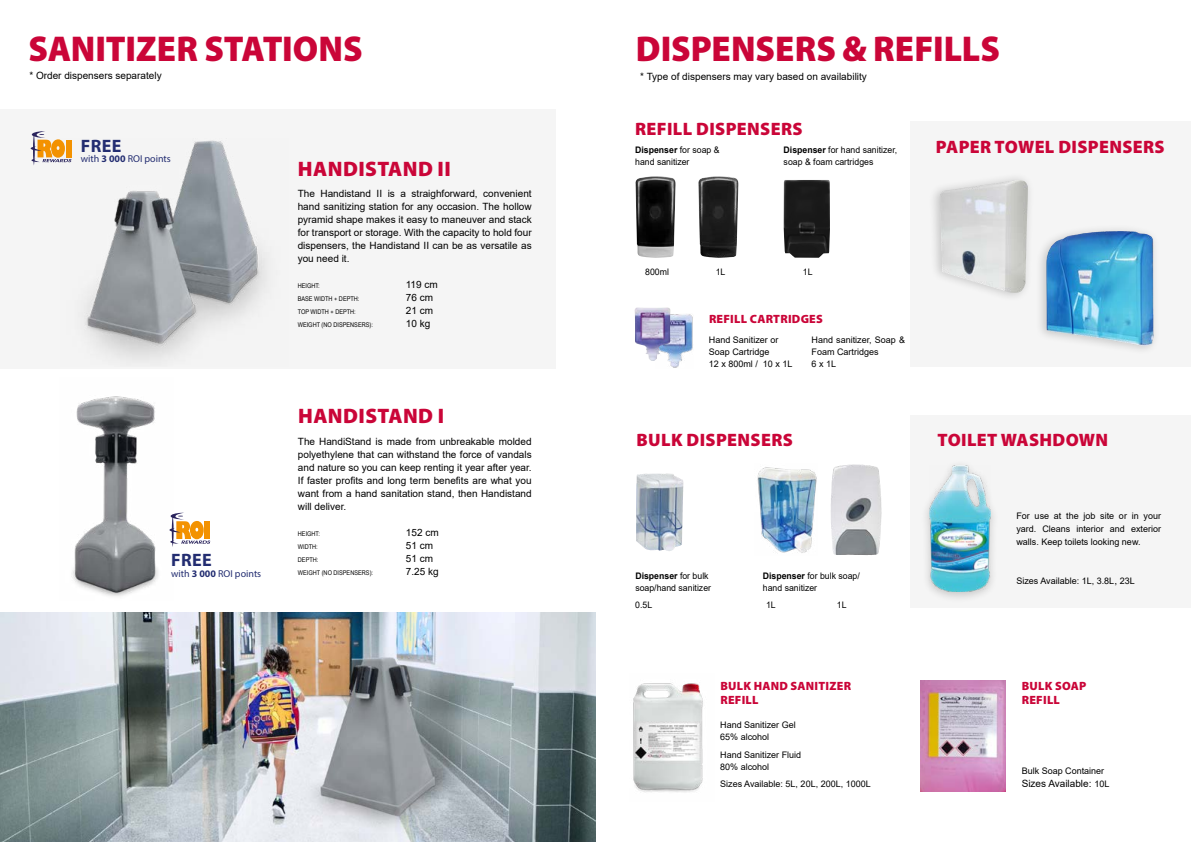
<style>
.page{position:relative;width:1191px;height:842px;background:#fff}
.page>*{position:absolute;margin:0;border:0;box-sizing:border-box;transform-origin:0 0}
.t1{font:900 36px "Myriad Pro";color:#ca0538}
.t2{font:900 21px "Myriad Pro";letter-spacing:.02em;color:#ca0538}
.t3{font:900 18px "Myriad Pro";letter-spacing:.02em;color:#ca0538}
.t4{font:700 18px "Myriad Pro";letter-spacing:.02em;color:#232d71}
.t5{font:900 12px/14px "Myriad Pro";letter-spacing:.02em;color:#ca0538}
.t6{font:10px/13px "Arial";color:#000;text-align:justify}
.t7{font:10px "Myriad Pro";color:#232d71}
.t8{font:9px/12px "Arial";color:#000}
.t9{font:6.5px "Arial Narrow";color:#000;scale:1.05 1}
.s1{font-weight:700}
.s2{font-size:10px}
.s3{font-size:9px}
</style>
<div class="page">
<div style="left:0;top:109px;width:556px;height:260px;background:#f5f5f5"></div>
<img style="left:0;top:612px;width:595px;height:230px">
<img style="left:71px;top:140px;width:196px;height:220px">
<img style="left:72px;top:396px;width:86px;height:200px">
<div style="left:910px;top:121px;width:281px;height:246px;background:#f5f5f5"></div>
<div style="left:910px;top:415px;width:281px;height:193px;background:#f5f5f5"></div>
<img style="left:921px;top:681px;width:84px;height:110px">
<div style="left:920px;top:460px;width:80px;height:144px;background:#000;opacity:.2"></div>
<img style="left:929px;top:466px;width:62px;height:126px">
<img style="left:633px;top:683px;width:70px;height:109px">
<img style="left:698px;top:176px;width:41px;height:82px">
<img style="left:783px;top:180px;width:47px;height:78px">
<img style="left:655px;top:314px;width:38px;height:54px">
<img style="left:634px;top:307px;width:33px;height:43px">
<div style="left:1035px;top:223px;width:125px;height:132px;background:#000;opacity:.2"></div>
<img style="left:1046px;top:231px;width:72px;height:109px">
<div style="left:928px;top:172px;width:106px;height:131px;background:#000;opacity:.2"></div>
<img style="left:939px;top:180px;width:80px;height:111px">
<img style="left:636px;top:473px;width:47px;height:78px">
<img style="left:757px;top:467px;width:60px;height:86px">
<img style="left:831px;top:464px;width:51px;height:91px">
<img style="left:635px;top:176px;width:41px;height:82px">
<svg style="left:169px;top:513px;width:41px;height:34px"></svg>
<div style="left:66px;top:140px;width:6px;height:17px;background:#f39200"></div>
<svg style="left:31px;top:131px;width:40px;height:34px"></svg>
<h1 class="t1" style="left:29px;top:25px;width:336px">SANITIZER STATIONS</h1>
<p class="t6" style="left:29px;top:69px;width:134px">* Order dispensers separately</p>
<h3 class="t4" style="left:81px;top:134px;width:42px">FREE</h3>
<p class="t7" style="left:81px;top:153px;width:92px">with <span class="s1">3 000</span> ROI points</p>
<h3 class="t4" style="left:171px;top:548px;width:42px">FREE</h3>
<p class="t7" style="left:171px;top:567px;width:92px">with <span class="s1">3 000</span> ROI points</p>
<h2 class="t2" style="left:298px;top:154px;width:154px">HANDISTAND II</h2>
<p class="t6" style="left:298px;top:187px;width:235px">The Handistand II is a straighforward, convenient hand sanitizing station for any occasion. The hollow pyramid shape makes it easy to maneuver and stack for transport or storage. With the capacity to hold four dispensers, the Handistand II can be as versatile as you need it.</p>
<p class="t9" style="left:298px;top:281px;width:23px">HEIGHT:</p>
<p class="t6" style="left:406px;top:278px;width:34px">119 cm</p>
<p class="t9" style="left:298px;top:294px;width:60px">BASE WIDTH + DEPTH:</p>
<p class="t6" style="left:406px;top:291px;width:29px">76 cm</p>
<p class="t9" style="left:298px;top:307px;width:57px">TOP WIDTH + DEPTH:</p>
<p class="t6" style="left:406px;top:304px;width:29px">21 cm</p>
<p class="t9" style="left:298px;top:320px;width:73px">WEIGHT (NO DISPENSERS):</p>
<p class="t6" style="left:406px;top:317px;width:26px">10 kg</p>
<h2 class="t2" style="left:298px;top:402px;width:148px">HANDISTAND I</h2>
<p class="t6" style="left:298px;top:435px;width:235px">The HandiStand is made from unbreakable molded polyethylene that can withstand the force of vandals and nature so you can keep renting it year after year.<br>If faster profits and long term benefits are what you want from a hand sanitation stand, then Handistand will deliver.</p>
<p class="t9" style="left:298px;top:529px;width:23px">HEIGHT:</p>
<p class="t6" style="left:406px;top:526px;width:34px">152 cm</p>
<p class="t9" style="left:298px;top:542px;width:20px">WIDTH:</p>
<p class="t6" style="left:406px;top:539px;width:29px">51 cm</p>
<p class="t9" style="left:298px;top:555px;width:21px">DEPTH:</p>
<p class="t6" style="left:406px;top:552px;width:29px">51 cm</p>
<p class="t9" style="left:298px;top:568px;width:73px">WEIGHT (NO DISPENSERS):</p>
<p class="t6" style="left:406px;top:565px;width:34px">7.25 kg</p>
<h1 class="t1" style="left:636px;top:25px;width:366px">DISPENSERS &amp; REFILLS</h1>
<p class="t6" style="left:640px;top:70px;width:228px">* Type of dispensers may vary based on availability</p>
<h3 class="t3" style="left:635px;top:117px;width:169px">REFILL DISPENSERS</h3>
<p class="t8" style="left:635px;top:143px;width:86px"><span class="s1">Dispenser</span> for soap &amp; hand sanitizer</p>
<p class="t8" style="left:783px;top:143px;width:115px"><span class="s1">Dispenser</span> for hand sanitizer, soap &amp; foam cartridges</p>
<h3 class="t3" style="left:936px;top:135px;width:230px">PAPER TOWEL DISPENSERS</h3>
<p class="t8" style="left:645px;top:266px;width:25px">800ml</p>
<p class="t8" style="left:715px;top:266px;width:11px">1L</p>
<p class="t8" style="left:802px;top:266px;width:11px">1L</p>
<p class="t5" style="left:709px;top:311px;width:115px">REFILL CARTRIDGES</p>
<p class="t8" style="left:709px;top:334px;width:85px">Hand Sanitizer or<br>Soap Cartridge<br>12 x 800ml / 10 x 1L</p>
<p class="t8" style="left:811px;top:334px;width:95px">Hand sanitizer, Soap &amp;<br>Foam Cartridges<br>6 x 1L</p>
<h3 class="t3" style="left:636px;top:428px;width:158px">BULK DISPENSERS</h3>
<p class="t8" style="left:635px;top:570px;width:77px"><span class="s1">Dispenser</span> for bulk soap/hand sanitizer</p>
<p class="t8" style="left:763px;top:570px;width:99px"><span class="s1">Dispenser</span> for bulk soap/ hand sanitizer</p>
<p class="t8" style="left:635px;top:598px;width:19px">0.5L</p>
<p class="t8" style="left:766px;top:598px;width:11px">1L</p>
<p class="t8" style="left:837px;top:598px;width:11px">1L</p>
<h3 class="t3" style="left:937px;top:428px;width:172px">TOILET WASHDOWN</h3>
<p class="t8" style="left:1016px;top:509px;width:146px;line-height:13px;text-align:justify">For use at the job site or in your yard. Cleans interior and exterior walls. Keep toilets looking new.</p>
<p class="t8" style="left:1016px;top:575px;width:120px">Sizes Available: 1L, 3.8L<span class="s2">,</span> 23L</p>
<p class="t5" style="left:720px;top:678px;width:132px">BULK HAND SANITIZER<br>REFILL</p>
<p class="t5" style="left:1021px;top:678px;width:66px">BULK SOAP<br>REFILL</p>
<p class="t8" style="left:720px;top:719px;width:77px">Hand Sanitizer Gel<br>65% alcohol</p>
<p class="t8" style="left:720px;top:748px;width:83px">Hand Sanitizer Fluid<br>80% alcohol</p>
<p class="t8" style="left:720px;top:778px;width:152px">Sizes Available: 5L, 20L, 200L, 1000L</p>
<p class="t8" style="left:1021px;top:765px;width:84px">Bulk Soap Container</p>
<p class="t6" style="left:1021px;top:777px;width:89px">Sizes Available: <span class="s3">10L</span></p>
</div>
